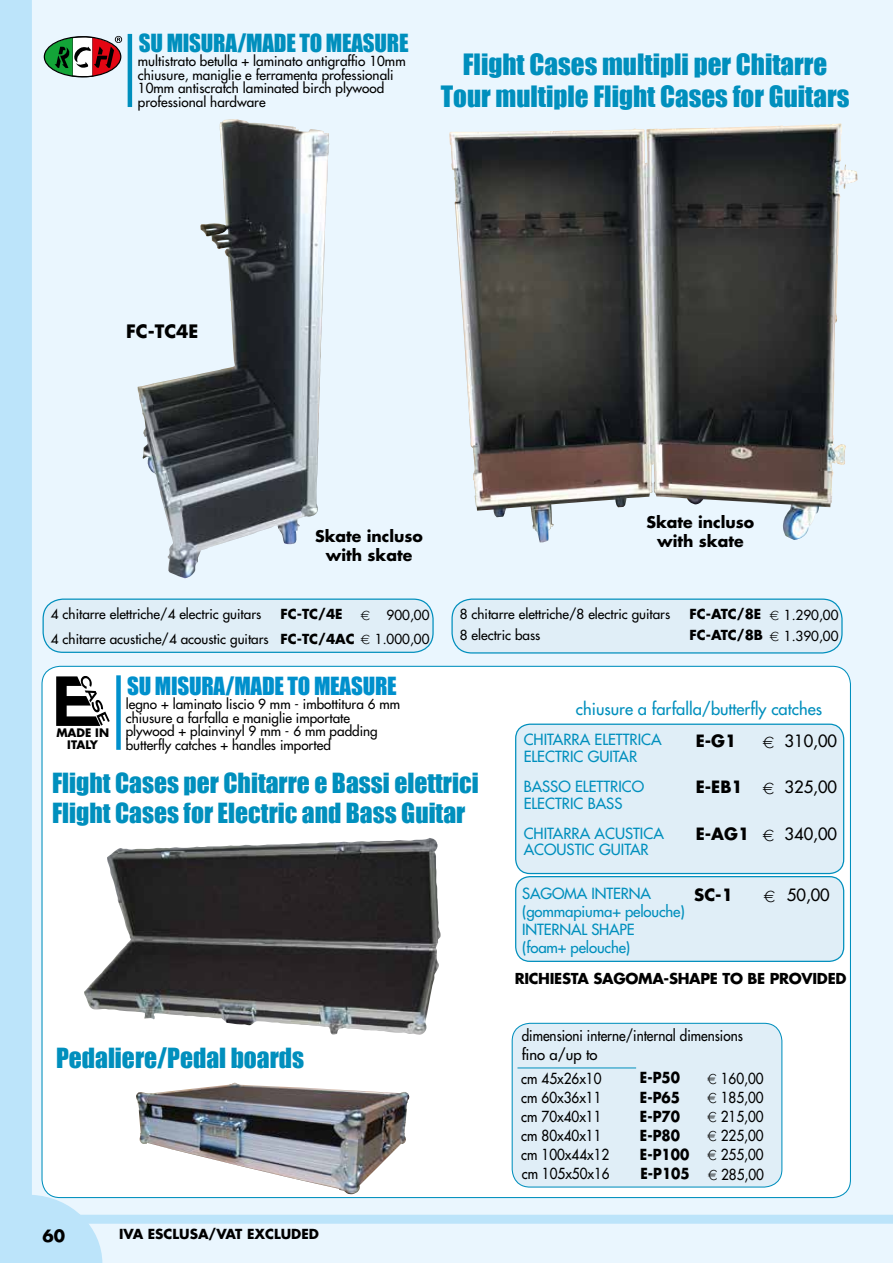
<style>
.page{position:relative;width:893px;height:1263px;background:#eaf6fe}
.page>*{position:absolute;margin:0;border:0;box-sizing:border-box;transform-origin:0 0}
.t1{font:27px/32.4px "Impact";color:#008fbd;text-align:center}
.t2{font:25.5px/30.6px "Impact";color:#008fbd}
.t3{font:22.95px "Impact";letter-spacing:-.01em;color:#008fbd}
.t4{font:22.95px "Impact";letter-spacing:-.01em;color:#0090cc}
.t5{font:700 18px "Futura";color:#000}
.t6{font:16.5px "Futura";color:#000}
.t7{font:16.5px "Futura";color:#008fbd}
.t8{font:700 16.5px "Futura";color:#000}
.t9{font:700 15.6px/18.8px "Futura";color:#000;text-align:center}
.t10{font:15px/18px "Futura";color:#008fbd}
.t11{font:14.85px/18.9px "Futura";color:#000;scale:.91 1}
.t12{font:700 14.85px "Futura";color:#000;scale:.91 1}
.t13{font:700 14.7px "Futura";letter-spacing:-.02em;color:#000}
.t14{font:13.5px/13.5px "Futura";color:#000}
.t15{font:700 13.5px "Futura";color:#000}
.t16{font:700 11.4px/12.1px "Futura";color:#000;text-align:center}
.s1{font-family:"Logofont Euro"}
.s2{font-weight:700}
.s3{font-family:"Logofont Euro";font-weight:400}
.s4{font-weight:400}
</style>
<div class="page">
<svg style="left:0;top:0;width:102px;height:1263px"></svg>
<div style="left:0;top:1215px;width:893px;height:9px;background:#bce4fa"></div>
<svg style="left:42px;top:666px;width:808px;height:531px;background:#d4d4d4"></svg>
<img style="left:168px;top:838px;width:261px;height:10px">
<div style="left:516px;top:877px;width:328px;height:84px;background:#e0eef7;border-radius:14px"></div>
<div style="left:515px;top:876px;width:329px;height:86px;border:1px solid #008fbd;border-radius:14px"></div>
<div style="left:516px;top:724px;width:328px;height:149px;background:#e0eef7;border-radius:14px"></div>
<div style="left:515px;top:723px;width:329px;height:151px;border:1px solid #008fbd;border-radius:14px"></div>
<img style="left:136px;top:1083px;width:274px;height:112px">
<div style="left:512px;top:1023px;width:270px;height:164px;background:#e0eef7;border-radius:18px"></div>
<div style="left:512px;top:1023px;width:270px;height:164px;border:1px solid #008fbd;border-radius:18px"></div>
<hr style="left:517px;top:1067px;width:119px;height:1px;background:#008fbd">
<img style="left:137px;top:120px;width:191px;height:458px">
<div style="left:43px;top:599px;width:390px;height:53px;background:#e0eef7;border-radius:20px"></div>
<div style="left:43px;top:598px;width:391px;height:55px;border:1px solid #008fbd;border-radius:20px"></div>
<div style="left:452px;top:599px;width:390px;height:54px;background:#e0eef7;border-radius:20px"></div>
<div style="left:451px;top:598px;width:392px;height:55px;border:1px solid #008fbd;border-radius:20px"></div>
<img style="left:449px;top:123px;width:399px;height:419px">
<hr style="left:128px;top:34px;width:4px;height:73px;background:#008fbd">
<svg style="left:44px;top:36px;width:78px;height:41px"></svg>
<div style="left:116px;top:675px;width:5px;height:75px;background:#0090cc"></div>
<svg style="left:56px;top:676px;width:54px;height:50px;background:#7c7c7c"></svg>
<h3 class="t3" style="left:139px;top:29px;width:271px">SU MISURA/MADE TO MEASURE</h3>
<p class="t14" style="left:138px;top:54px;width:269px">multistrato betulla + laminato antigraffio 10mm chiusure, maniglie e ferramenta professionali 10mm antiscratch laminated birch plywood professional hardware</p>
<h1 class="t1" style="left:441px;top:48px;width:410px">Flight Cases multipli per Chitarre<br>Tour multiple Flight Cases for Guitars</h1>
<h3 class="t5" style="left:126px;top:319px;width:74px">FC-TC4E</h3>
<p class="t9" style="left:315px;top:526px;width:109px">Skate incluso with skate</p>
<p class="t9" style="left:646px;top:512px;width:109px">Skate incluso with skate</p>
<p class="t14" style="left:51px;top:603px;width:380px;line-height:24px;text-align:right"><span class="s1">E</span> 900,00<br>4 chitarre acustiche/4 acoustic guitars <span class="s2">FC-TC/4AC</span> <span class="s1">E</span> 1.000,00</p>
<p class="t14" style="left:460px;top:607px;width:212px">8 chitarre elettriche/8 electric guitars</p>
<p class="t15" style="left:689px;top:605px;width:150px">FC-ATC/8E <span class="s3">E</span> <span class="s4">1.290,00</span></p>
<p class="t14" style="left:51px;top:607px;width:212px">4 chitarre elettriche/4 electric guitars</p>
<p class="t15" style="left:281px;top:605px;width:64px">FC-TC/4E</p>
<p class="t14" style="left:460px;top:628px;width:82px">8 electric bass</p>
<p class="t15" style="left:689px;top:626px;width:150px">FC-ATC/8B <span class="s3">E</span> <span class="s4">1.390,00</span></p>
<p class="t16" style="left:56px;top:726px;width:54px">MADE IN<br>ITALY</p>
<h3 class="t4" style="left:127px;top:672px;width:271px">SU MISURA/MADE TO MEASURE</h3>
<p class="t14" style="left:126px;top:697px;width:276px">legno + laminato liscio 9 mm - imbottitura 6 mm chiusure a farfalla e maniglie importate plywood + plainvinyl 9 mm - 6 mm padding butterfly catches + handles imported</p>
<h2 class="t2" style="left:52px;top:767px;width:428px">Flight Cases per Chitarre e Bassi elettrici<br>Flight Cases for Electric and Bass Guitar</h2>
<h2 class="t2" style="left:56px;top:1043px;width:250px">Pedaliere/Pedal boards</h2>
<p class="t8" style="left:43px;top:1224px;width:24px">60</p>
<p class="t15" style="left:119px;top:1225px;width:201px">IVA ESCLUSA/VAT EXCLUDED</p>
<p class="t7" style="left:576px;top:698px;width:248px">chiusure a farfalla/butterfly catches</p>
<p class="t10" style="left:524px;top:731px;width:140px;line-height:16.5px">CHITARRA ELETTRICA<br>ELECTRIC GUITAR</p>
<p class="t8" style="left:696px;top:729px;width:42px">E-G1</p>
<p class="t6" style="left:762px;top:730px;width:76px"><span class="s1">E</span> 310,00</p>
<p class="t10" style="left:524px;top:778px;width:122px;line-height:16.5px">BASSO ELETTRICO<br>ELECTRIC BASS</p>
<p class="t6" style="left:696px;top:776px;width:143px"><span class="s2">E-EB1</span> <span class="s1">E</span> 325,00</p>
<p class="t10" style="left:524px;top:825px;width:142px;line-height:16.5px">CHITARRA ACUSTICA<br>ACOUSTIC GUITAR</p>
<p class="t6" style="left:696px;top:823px;width:143px"><span class="s2">E-AG1</span> <span class="s1">E</span> 340,00</p>
<p class="t10" style="left:522px;top:885px;width:164px">SAGOMA INTERNA (gommapiuma+ pelouche)<br>INTERNAL SHAPE<br>(foam+ pelouche)</p>
<p class="t8" style="left:694px;top:883px;width:40px">SC-1</p>
<p class="t6" style="left:764px;top:884px;width:68px"><span class="s1">E</span> 50,00</p>
<p class="t13" style="left:515px;top:968px;width:333px">RICHIESTA SAGOMA-SHAPE TO BE PROVIDED</p>
<p class="t11" style="left:522px;top:1026px;width:245px">dimensioni interne/internal dimensions fino a/up to</p>
<p class="t11" style="left:521px;top:1068px;width:90px">cm 45x26x10</p>
<p class="t12" style="left:640px;top:1067px;width:46px">E-P50</p>
<p class="t11" style="left:707px;top:1069px;width:63px"><span class="s1">E</span> 160,00</p>
<p class="t11" style="left:521px;top:1087px;width:90px">cm 60x36x11</p>
<p class="t12" style="left:640px;top:1087px;width:46px">E-P65</p>
<p class="t11" style="left:707px;top:1088px;width:63px"><span class="s1">E</span> 185,00</p>
<p class="t11" style="left:521px;top:1107px;width:90px">cm 70x40x11</p>
<p class="t12" style="left:640px;top:1106px;width:46px">E-P70</p>
<p class="t11" style="left:707px;top:1107px;width:63px"><span class="s1">E</span> 215,00</p>
<p class="t11" style="left:521px;top:1126px;width:90px">cm 80x40x11</p>
<p class="t12" style="left:640px;top:1125px;width:46px">E-P80</p>
<p class="t11" style="left:707px;top:1126px;width:63px"><span class="s1">E</span> 225,00</p>
<p class="t11" style="left:521px;top:1145px;width:98px">cm 100x44x12</p>
<p class="t12" style="left:640px;top:1144px;width:137px">E-P100 <span class="s3">E</span> <span class="s4">255,00</span></p>
<p class="t11" style="left:522px;top:1164px;width:98px">cm 105x50x16</p>
<p class="t12" style="left:640px;top:1163px;width:137px">E-P105 <span class="s3">E</span> <span class="s4">285,00</span></p>
</div>
